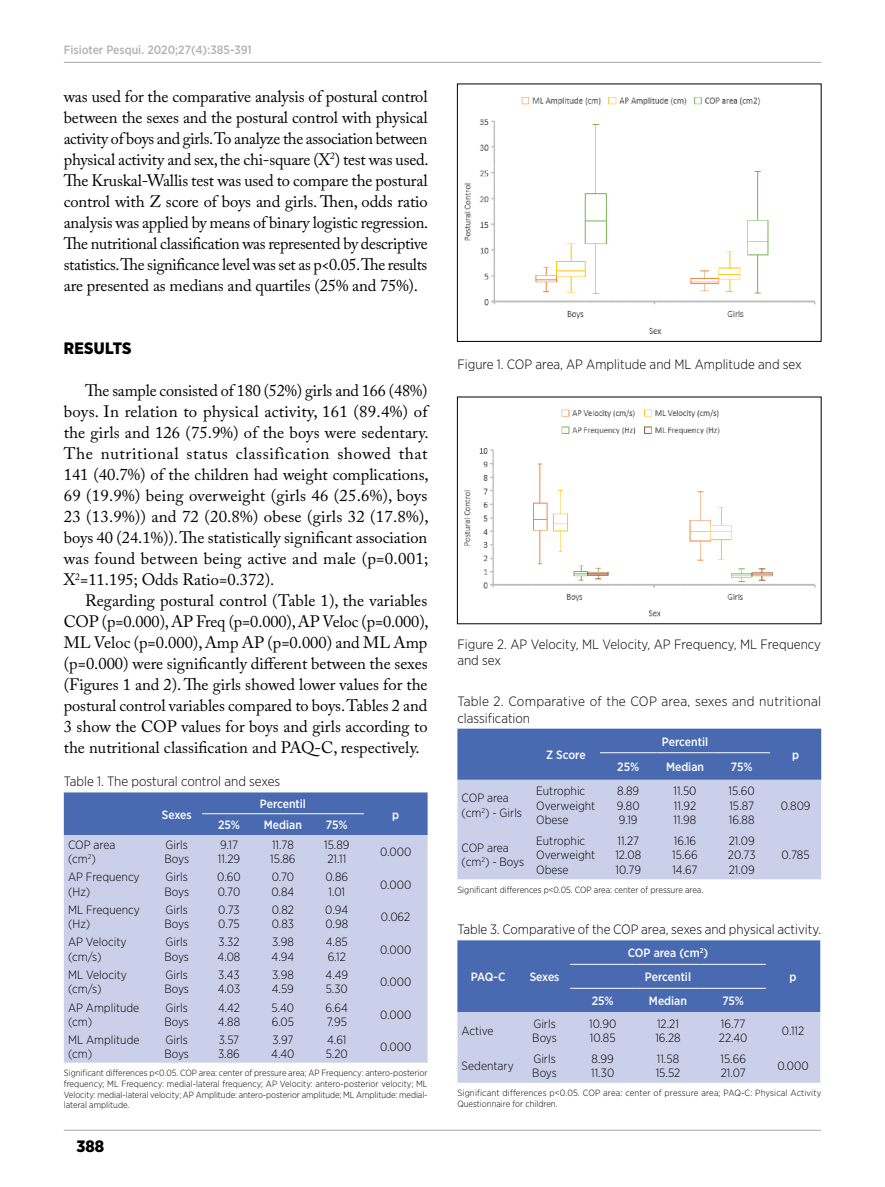
<style>
.page{position:relative;width:885px;height:1187px;background:#fff}
.page>*{position:absolute;margin:0;border:0;box-sizing:border-box;transform-origin:0 0}
.t1{font:16.5px/21px "Adobe Caslon Pro";color:#000;text-align:justify}
.t2{font:900 16.5px "Gotham Narrow";letter-spacing:.015em;color:#000}
.t3{font:300 13.5px/16.2px "Gotham Narrow";color:#000}
.t4{font:300 12px/14.4px "Gotham Narrow";color:#000}
.t5{font:500 12px/24px "Gotham Narrow";color:#fff;text-align:center}
.t6{font:500 12px "Gotham Narrow";color:#b3b2b2}
.t7{font:300 9px/10.8px "Gotham Narrow";color:#000;text-align:justify}
</style>
<div class="page">
<hr style="left:64px;top:62px;width:757px;height:1px;background:#b3b2b2">
<hr style="left:64px;top:1129px;width:757px;height:1px;background:#b3b2b2">
<div style="left:64px;top:792px;width:363px;height:43px;background:#496ab1"></div>
<div style="left:64px;top:835px;width:363px;height:227px;background:#cbd0ea"></div>
<hr style="left:202px;top:813px;width:54px;height:1px;background:#fff">
<hr style="left:256px;top:813px;width:54px;height:1px;background:#fff">
<hr style="left:310px;top:813px;width:54px;height:1px;background:#fff">
<img style="left:464px;top:97px;width:352px;height:237px">
<img style="left:464px;top:409px;width:352px;height:208px">
<svg style="left:457px;top:728px;width:364px;height:151px;background:#a0aed7"></svg>
<hr style="left:600px;top:752px;width:56px;height:1px;background:#fff">
<hr style="left:656px;top:752px;width:57px;height:1px;background:#fff">
<hr style="left:713px;top:752px;width:57px;height:1px;background:#fff">
<svg style="left:457px;top:940px;width:363px;height:142px;background:#8b9ece"></svg>
<hr style="left:570px;top:963px;width:65px;height:1px;background:#fff">
<hr style="left:635px;top:963px;width:65px;height:1px;background:#fff">
<hr style="left:700px;top:963px;width:65px;height:1px;background:#fff">
<hr style="left:570px;top:987px;width:65px;height:1px;background:#fff">
<hr style="left:635px;top:987px;width:65px;height:1px;background:#fff">
<hr style="left:700px;top:987px;width:65px;height:1px;background:#fff">
<p class="t6" style="left:64px;top:42px;width:189px">Fisioter Pesqui. 2020;27(4):385-391</p>
<p class="t1" style="left:64px;top:86px;width:366px">was used for the comparative analysis of postural control between the sexes and the postural control with physical activity of boys and girls.To analyze the association between physical activity and sex, the chi-square (X<sup>2</sup>) test was used.<br>The Kruskal-Wallis test was used to compare the postural control with Z score of boys and girls. Then, odds ratio analysis was applied by means of binary logistic regression.<br>The nutritional classification was represented by descriptive statistics.The significance level was set as p&lt;0.05.The results are presented as medians and quartiles (25% and 75%).</p>
<p class="t2" style="left:64px;top:337px;width:69px">RESULTS</p>
<p class="t1" style="left:64px;top:380px;width:366px;text-indent:21px">The sample consisted of 180 (52%) girls and 166 (48%) boys. In relation to physical activity, 161 (89.4%) of the girls and 126 (75.9%) of the boys were sedentary.<br>The nutritional status classification showed that 141 (40.7%) of the children had weight complications, 69 (19.9%) being overweight (girls 46 (25.6%), boys 23 (13.9%)) and 72 (20.8%) obese (girls 32 (17.8%), boys 40 (24.1%)). The statistically significant association was found between being active and male (p=0.001; X<sup>2</sup>=11.195; Odds Ratio=0.372).</p>
<p class="t1" style="left:64px;top:590px;width:366px;text-indent:21px">Regarding postural control (Table 1), the variables COP (p=0.000), AP Freq (p=0.000), AP Veloc (p=0.000), ML Veloc (p=0.000), Amp AP (p=0.000) and ML Amp (p=0.000) were significantly different between the sexes (Figures 1 and 2). The girls showed lower values for the postural control variables compared to boys. Tables 2 and 3 show the COP values for boys and girls according to the nutritional classification and PAQ-C, respectively.</p>
<p class="t3" style="left:64px;top:773px;width:218px">Table 1. The postural control and sexes</p>
<p class="t5" style="left:162px;top:802px;width:31px">Sexes</p>
<p class="t5" style="left:260px;top:791px;width:48px">Percentil</p>
<p class="t5" style="left:392px;top:802px;width:8px">p</p>
<p class="t5" style="left:218px;top:812px;width:24px">25%</p>
<p class="t5" style="left:264px;top:812px;width:39px">Median</p>
<p class="t5" style="left:326px;top:812px;width:23px">75%</p>
<p class="t4" style="left:68px;top:837px;width:49px">COP area (cm<sup>2</sup>)</p>
<p class="t4" style="left:164px;top:837px;width:26px">Girls<br>Boys</p>
<p class="t4" style="left:218px;top:837px;width:24px">9.17<br>11.29</p>
<p class="t4" style="left:270px;top:837px;width:27px">11.78<br>15.86</p>
<p class="t4" style="left:324px;top:837px;width:27px">15.89<br>21.11</p>
<p class="t4" style="left:380px;top:844px;width:33px">0.000</p>
<p class="t4" style="left:68px;top:869px;width:73px">AP Frequency (Hz)</p>
<p class="t4" style="left:164px;top:869px;width:26px">Girls<br>Boys</p>
<p class="t4" style="left:217px;top:869px;width:25px">0.60<br>0.70</p>
<p class="t4" style="left:271px;top:869px;width:24px">0.70<br>0.84</p>
<p class="t4" style="left:325px;top:869px;width:24px">0.86<br>1.01</p>
<p class="t4" style="left:380px;top:876px;width:33px">0.000</p>
<p class="t4" style="left:68px;top:902px;width:73px">ML Frequency (Hz)</p>
<p class="t4" style="left:164px;top:902px;width:26px">Girls<br>Boys</p>
<p class="t4" style="left:218px;top:902px;width:23px">0.73<br>0.75</p>
<p class="t4" style="left:272px;top:902px;width:24px">0.82<br>0.83</p>
<p class="t4" style="left:325px;top:902px;width:25px">0.94<br>0.98</p>
<p class="t4" style="left:381px;top:909px;width:31px">0.062</p>
<p class="t4" style="left:68px;top:934px;width:60px">AP Velocity (cm/s)</p>
<p class="t4" style="left:164px;top:934px;width:26px">Girls<br>Boys</p>
<p class="t4" style="left:217px;top:934px;width:24px">3.32<br>4.08</p>
<p class="t4" style="left:271px;top:934px;width:24px">3.98<br>4.94</p>
<p class="t4" style="left:326px;top:934px;width:23px">4.85<br>6.12</p>
<p class="t4" style="left:380px;top:941px;width:33px">0.000</p>
<p class="t4" style="left:68px;top:967px;width:60px">ML Velocity (cm/s)</p>
<p class="t4" style="left:164px;top:967px;width:26px">Girls<br>Boys</p>
<p class="t4" style="left:218px;top:967px;width:24px">3.43<br>4.03</p>
<p class="t4" style="left:272px;top:967px;width:24px">3.98<br>4.59</p>
<p class="t4" style="left:325px;top:967px;width:24px">4.49<br>5.30</p>
<p class="t4" style="left:380px;top:974px;width:33px">0.000</p>
<p class="t4" style="left:68px;top:999px;width:73px">AP Amplitude (cm)</p>
<p class="t4" style="left:164px;top:999px;width:26px">Girls<br>Boys</p>
<p class="t4" style="left:218px;top:999px;width:24px">4.42<br>4.88</p>
<p class="t4" style="left:271px;top:999px;width:24px">5.40<br>6.05</p>
<p class="t4" style="left:325px;top:999px;width:24px">6.64<br>7.95</p>
<p class="t4" style="left:380px;top:1006px;width:33px">0.000</p>
<p class="t4" style="left:68px;top:1032px;width:73px">ML Amplitude (cm)</p>
<p class="t4" style="left:164px;top:1032px;width:26px">Girls<br>Boys</p>
<p class="t4" style="left:218px;top:1032px;width:23px">3.57<br>3.86</p>
<p class="t4" style="left:271px;top:1032px;width:25px">3.97<br>4.40</p>
<p class="t4" style="left:325px;top:1032px;width:24px">4.61<br>5.20</p>
<p class="t4" style="left:380px;top:1039px;width:33px">0.000</p>
<p class="t7" style="left:64px;top:1067px;width:365px">Significant differences p&lt;0.05. COP area: center of pressure area; AP Frequency: antero-posterior frequency; ML Frequency: medial-lateral frequency; AP Velocity: antero-posterior velocity; ML Velocity: medial-lateral velocity; AP Amplitude: antero-posterior amplitude; ML Amplitude: medial&shy;lateral amplitude.</p>
<p class="t2" style="left:77px;top:1135px;width:29px">388</p>
<p class="t3" style="left:457px;top:355px;width:346px">Figure 1. COP area, AP Amplitude and ML Amplitude and sex</p>
<p class="t3" style="left:457px;top:635px;width:365px">Figure 2. AP Velocity, ML Velocity, AP Frequency, ML Frequency and sex</p>
<p class="t3" style="left:457px;top:693px;width:365px">Table 2. Comparative of the COP area, sexes and nutritional classification</p>
<p class="t5" style="left:546px;top:742px;width:41px">Z Score</p>
<p class="t5" style="left:662px;top:729px;width:48px">Percentil</p>
<p class="t5" style="left:792px;top:742px;width:8px">p</p>
<p class="t5" style="left:617px;top:754px;width:24px">25%</p>
<p class="t5" style="left:666px;top:754px;width:39px">Median</p>
<p class="t5" style="left:730px;top:754px;width:23px">75%</p>
<p class="t4" style="left:461px;top:790px;width:62px">COP area (cm<sup>2</sup>) - Girls</p>
<p class="t4" style="left:536px;top:783px;width:61px">Eutrophic<br>Overweight<br>Obese</p>
<p class="t4" style="left:617px;top:783px;width:24px;text-align:justify">8.89<br>9.80<br>9.19</p>
<p class="t4" style="left:673px;top:783px;width:25px;text-align:justify">11.50<br>11.92<br>11.98</p>
<p class="t4" style="left:728px;top:783px;width:28px;text-align:justify">15.60<br>15.87<br>16.88</p>
<p class="t4" style="left:461px;top:840px;width:64px">COP area (cm<sup>2</sup>) - Boys</p>
<p class="t4" style="left:536px;top:833px;width:61px">Eutrophic<br>Overweight<br>Obese</p>
<p class="t4" style="left:615px;top:833px;width:27px">11.27<br>12.08<br>10.79</p>
<p class="t4" style="left:672px;top:833px;width:27px">16.16<br>15.66<br>14.67</p>
<p class="t4" style="left:727px;top:833px;width:29px;text-align:justify">21.09<br>20.73<br>21.09</p>
<p class="t4" style="left:780px;top:797px;width:31px">0.809</p>
<p class="t4" style="left:781px;top:847px;width:29px">0.785</p>
<p class="t7" style="left:457px;top:883px;width:247px">Significant differences p&lt;0.05. COP area: center of pressure area.</p>
<p class="t3" style="left:457px;top:921px;width:365px">Table 3. Comparative of the COP area, sexes and physical activity.</p>
<p class="t5" style="left:471px;top:964px;width:36px">PAQ-C</p>
<p class="t5" style="left:529px;top:964px;width:31px">Sexes</p>
<p class="t5" style="left:627px;top:940px;width:82px">COP area (cm<sup>2</sup>)<br>Percentil</p>
<p class="t5" style="left:789px;top:964px;width:8px">p</p>
<p class="t5" style="left:591px;top:988px;width:24px">25%</p>
<p class="t5" style="left:649px;top:988px;width:39px">Median</p>
<p class="t5" style="left:722px;top:988px;width:23px">75%</p>
<p class="t4" style="left:461px;top:1022px;width:34px">Active</p>
<p class="t4" style="left:532px;top:1015px;width:26px">Girls<br>Boys</p>
<p class="t4" style="left:589px;top:1015px;width:29px">10.90<br>10.85</p>
<p class="t4" style="left:655px;top:1015px;width:27px">12.21<br>16.28</p>
<p class="t4" style="left:718px;top:1015px;width:30px">16.77<br>22.40</p>
<p class="t4" style="left:781px;top:1022px;width:24px">0.112</p>
<p class="t4" style="left:461px;top:1058px;width:54px">Sedentary</p>
<p class="t4" style="left:532px;top:1050px;width:26px">Girls<br>Boys</p>
<p class="t4" style="left:591px;top:1050px;width:25px">8.99<br>11.30</p>
<p class="t4" style="left:655px;top:1050px;width:26px">11.58<br>15.52</p>
<p class="t4" style="left:720px;top:1050px;width:27px">15.66<br>21.07</p>
<p class="t4" style="left:777px;top:1058px;width:33px">0.000</p>
<p class="t7" style="left:457px;top:1087px;width:365px">Significant differences p&lt;0.05. COP area: center of pressure area; PAQ-C: Physical Activity<br>Questionnaire for children.</p>
</div>
